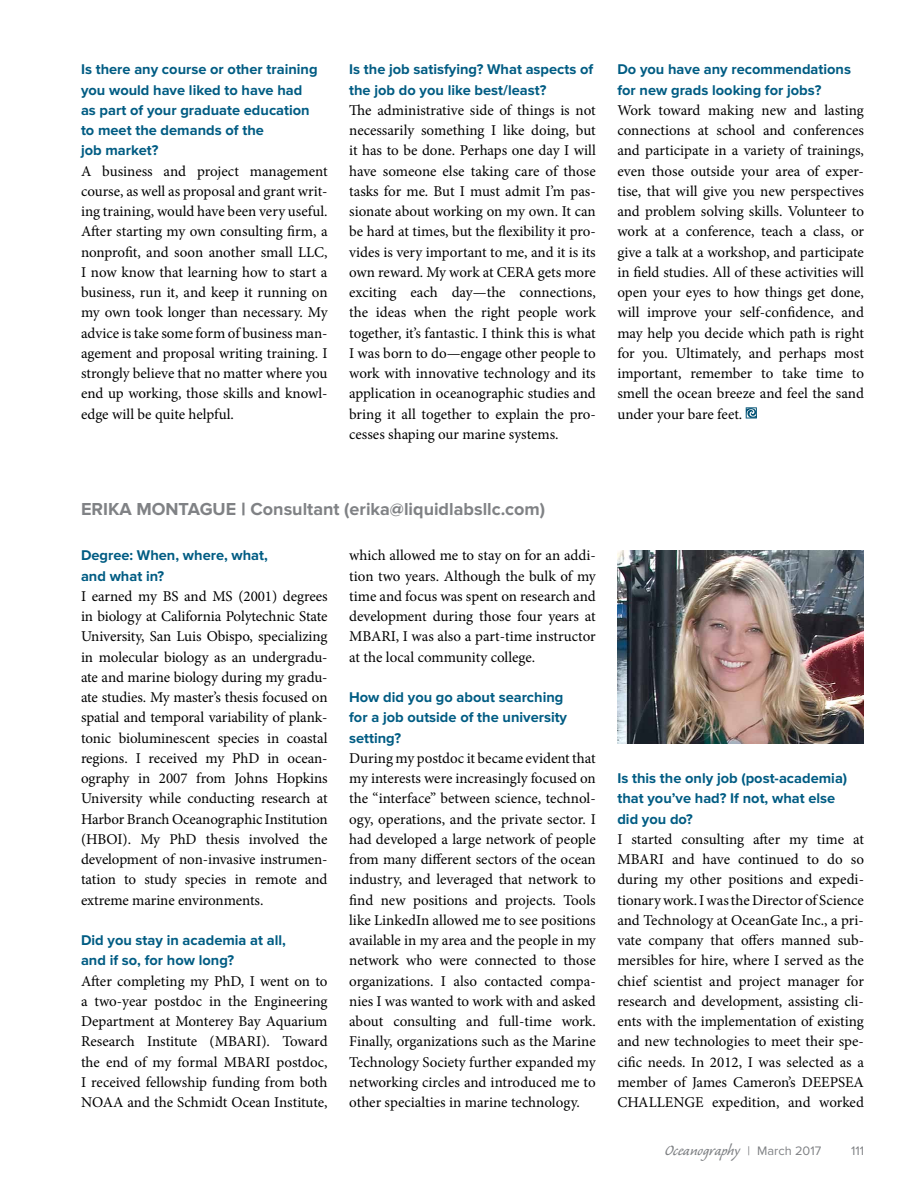
<style>
.page{position:relative;width:918px;height:1188px;background:#fff}
.page>*{position:absolute;margin:0;border:0;box-sizing:border-box;transform-origin:0 0}
.t1{font:18.75px "Caliban";color:#808285}
.t2{font:700 18px "Proxima Nova";color:#808285}
.t3{font:15px/20.2px "Minion Pro";letter-spacing:-.005em;color:#000;text-align:justify}
.t4{font:700 14.7px/20.2px "Proxima Nova";color:#005c83}
.t5{font:12.75px "Proxima Nova";color:#808285}
.s1{font-family:"Proxima Nova";font-size:12.75px}
</style>
<div class="page">
<img style="left:617px;top:551px;width:247px;height:192px">
<svg style="left:746px;top:407px;width:11px;height:11px"></svg>
<p class="t4" style="left:81px;top:60px;width:238px">Is there any course or other training you would have liked to have had as part of your graduate education to meet the demands of the<br>job market?</p>
<p class="t3" style="left:81px;top:161px;width:248px">A business and project management course, as well as proposal and grant writ&shy;ing training, would have been very useful.<br>After starting my own consulting firm, a nonprofit, and soon another small LLC, I now know that learning how to start a business, run it, and keep it running on my own took longer than necessary. My advice is take some form of business man&shy;agement and proposal writing training. I strongly believe that no matter where you end up working, those skills and knowl&shy;edge will be quite helpful.</p>
<p class="t4" style="left:349px;top:60px;width:246px">Is the job satisfying? What aspects of the job do you like best/least?</p>
<p class="t3" style="left:349px;top:100px;width:248px">The administrative side of things is not necessarily something I like doing, but it has to be done. Perhaps one day I will have someone else taking care of those tasks for me. But I must admit I’m pas&shy;sionate about working on my own. It can be hard at times, but the flexibility it pro&shy;vides is very important to me, and it is its own reward. My work at CERA gets more exciting each day—the connections, the ideas when the right people work together, it’s fantastic. I think this is what I was born to do—engage other people to work with innovative technology and its application in oceanographic studies and bring it all together to explain the pro&shy;cesses shaping our marine systems.</p>
<p class="t4" style="left:617px;top:60px;width:235px">Do you have any recommendations for new grads looking for jobs?</p>
<p class="t3" style="left:617px;top:100px;width:248px">Work toward making new and lasting connections at school and conferences and participate in a variety of trainings, even those outside your area of exper&shy;tise, that will give you new perspectives and problem solving skills. Volunteer to work at a conference, teach a class, or give a talk at a workshop, and participate in field studies. All of these activities will open your eyes to how things get done, will improve your self-confidence, and may help you decide which path is right for you. Ultimately, and perhaps most important, remember to take time to smell the ocean breeze and feel the sand under your bare feet.</p>
<p class="t2" style="left:81px;top:499px;width:466px">ERIKA MONTAGUE | Consultant (erika@liquidlabsllc.com)</p>
<p class="t3" style="left:349px;top:545px;width:248px">which allowed me to stay on for an addi&shy;tion two years. Although the bulk of my time and focus was spent on research and development during those four years at MBARI, I was also a part-time instructor at the local community college.</p>
<p class="t4" style="left:349px;top:687px;width:219px">How did you go about searching for a job outside of the university setting?</p>
<p class="t3" style="left:349px;top:748px;width:248px">During my postdoc it became evident that my interests were increasingly focused on the “interface” between science, technol&shy;ogy, operations, and the private sector. I had developed a large network of people from many different sectors of the ocean industry, and leveraged that network to find new positions and projects. Tools like LinkedIn allowed me to see positions available in my area and the people in my network who were connected to those organizations. I also contacted compa&shy;nies I was wanted to work with and asked about consulting and full-time work.<br>Finally, organizations such as the Marine Technology Society further expanded my networking circles and introduced me to other specialties in marine technology.</p>
<p class="t4" style="left:81px;top:546px;width:188px">Degree: When, where, what, and what in?</p>
<p class="t3" style="left:81px;top:586px;width:248px">I earned my BS and MS (2001) degrees in biology at California Polytechnic State University, San Luis Obispo, specializing in molecular biology as an undergradu&shy;ate and marine biology during my gradu&shy;ate studies. My master’s thesis focused on spatial and temporal variability of plank&shy;tonic bioluminescent species in coastal regions. I received my PhD in ocean&shy;ography in 2007 from Johns Hopkins University while conducting research at Harbor Branch Oceanographic Institution (HBOI). My PhD thesis involved the development of non-invasive instrumen&shy;tation to study species in remote and extreme marine environments.</p>
<p class="t4" style="left:81px;top:930px;width:207px">Did you stay in academia at all, and if so, for how long?</p>
<p class="t3" style="left:81px;top:971px;width:248px">After completing my PhD, I went on to a two-year postdoc in the Engineering Department at Monterey Bay Aquarium Research Institute (MBARI). Toward the end of my formal MBARI postdoc, I received fellowship funding from both NOAA and the Schmidt Ocean Institute,</p>
<p class="t4" style="left:617px;top:768px;width:231px">Is this the only job (post-academia) that you’ve had? If not, what else did you do?</p>
<p class="t3" style="left:617px;top:829px;width:248px">I started consulting after my time at MBARI and have continued to do so during my other positions and expedi&shy;tionary work. I was the Director of Science and Technology at OceanGate Inc., a pri&shy;vate company that offers manned sub&shy;mersibles for hire, where I served as the chief scientist and project manager for research and development, assisting cli&shy;ents with the implementation of existing and new technologies to meet their spe&shy;cific needs. In 2012, I was selected as a member of James Cameron’s DEEPSEA CHALLENGE expedition, and worked</p>
<p class="t1" style="left:665px;top:1141px;width:158px">Oceanography <span class="s1">| March 2017</span></p>
<p class="t5" style="left:851px;top:1143px;width:14px">111</p>
</div>
